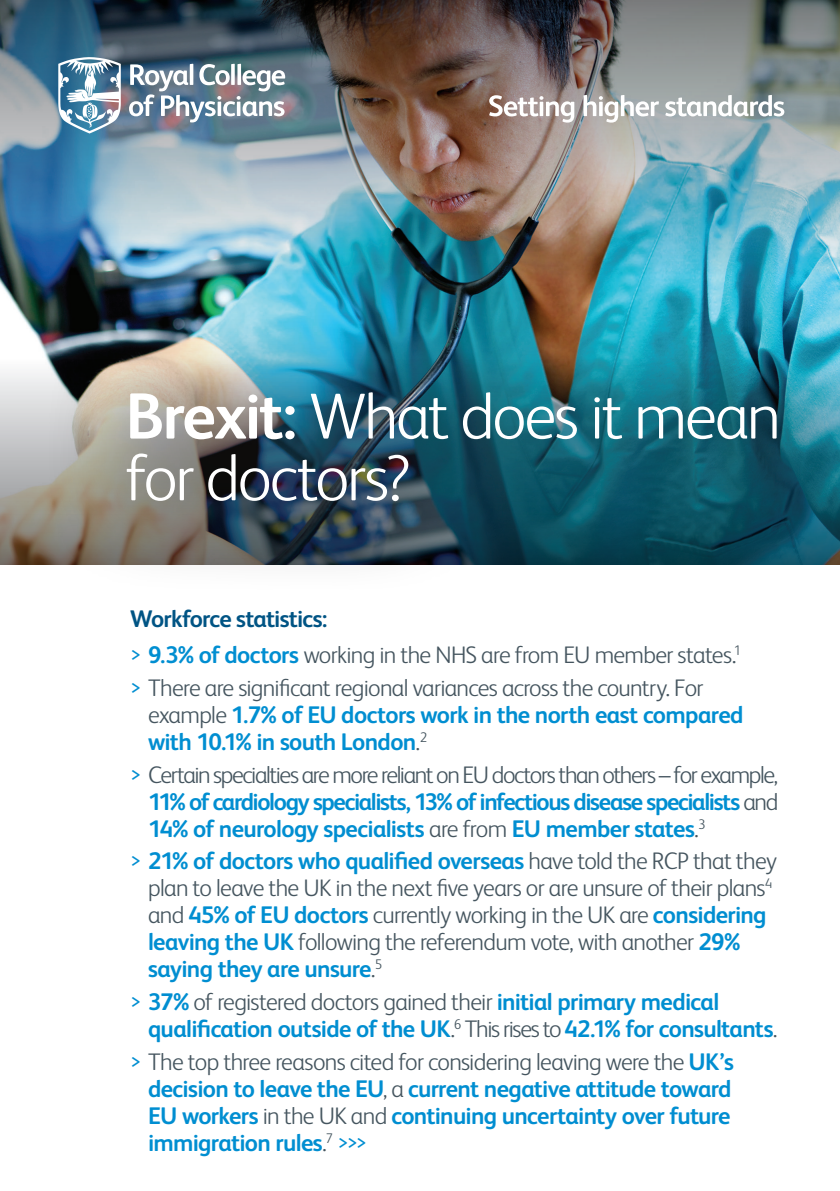
<style>
.page{position:relative;width:840px;height:1191px;background:#fff}
.page>*{position:absolute;margin:0;border:0;box-sizing:border-box;transform-origin:0 0}
.t1{font:300 65.2px/61.6px "FS Albert";letter-spacing:-.035em;color:#fff}
.t2{font:700 24px/27px "FS Albert";letter-spacing:-.03em;color:#008ed1}
.t3{font:300 24px/27px "FS Albert";letter-spacing:-.03em;color:#45555f}
.t4{font:700 24px "FS Albert";letter-spacing:-.035em;color:#005484}
.s1{font-weight:700}
.s2{color:#008ed1}
.s3{font-weight:700;color:#008ed1}
.s4{font-weight:300}
.s5{font-weight:300;color:#45555f}
</style>
<div class="page">
<img style="left:0;top:278px;width:840px;height:68px">
<img style="left:0;top:0;width:840px;height:278px">
<svg style="left:129px;top:64px;width:156px;height:58px"></svg>
<svg style="left:58px;top:57px;width:63px;height:76px"></svg>
<svg style="left:489px;top:95px;width:295px;height:28px"></svg>
<svg style="left:0;top:372px;width:41px;height:192px"></svg>
<div style="left:41px;top:306px;width:799px;height:291px;background:#231f20;opacity:.5"></div>
<p class="t1" style="left:125px;top:385px;width:657px"><span class="s1">Brexit:</span> What does it mean for doctors?</p>
<p class="t4" style="left:130px;top:604px;width:199px">Workforce statistics:</p>
<p class="t3" style="left:130px;top:641px;width:612px"><span class="s2">&gt;</span> <span class="s3">9.3% of doctors</span> working in the NHS are from EU member states.<sup>1</sup></p>
<p class="t3" style="left:148px;top:673px;width:597px;text-indent:-18px"><span class="s2">&gt;</span> There are significant regional variances across the country. For example <span class="s3">1.7% of EU doctors work in the north east compared with 10.1% in south London</span>.<sup>2</sup></p>
<p class="t2" style="left:148px;top:760px;width:631px;text-align:justify;text-indent:-18px"><span class="s4">&gt;</span> <span class="s5">Certain specialties are more reliant on EU doctors than others – for example, </span>11% of cardiology specialists, 13% of infectious disease specialists <span class="s5">and </span>14% of neurology specialists <span class="s5">are from</span> EU member states<span class="s5">.</span><sup>3</sup></p>
<p class="t3" style="left:148px;top:847px;width:630px;text-indent:-18px"><span class="s2">&gt;</span> <span class="s3">21% of doctors who qualified overseas</span> have told the RCP that they plan to leave the UK in the next five years or are unsure of their plans<sup>4 </sup>and <span class="s3">45% of EU doctors</span> currently working in the UK are <span class="s3">considering leaving the UK</span> following the referendum vote, with another <span class="s3">29% saying they are unsure</span>.<sup>5</sup></p>
<p class="t2" style="left:148px;top:987px;width:631px;text-indent:-18px"><span class="s4">&gt;</span> 37% <span class="s5">of registered doctors gained their</span> initial primary medical qualification outside of the UK<span class="s5">.</span><sup>6</sup> <span class="s5">This rises to</span> 42.1% for consultants<span class="s5">.</span></p>
<p class="t2" style="left:148px;top:1047px;width:587px;text-indent:-18px"><span class="s4">&gt;</span> <span class="s5">The top three reasons cited for considering leaving were the</span> UK’s decision to leave the EU<span class="s5">, a</span> current negative attitude toward EU workers <span class="s5">in the UK and</span> continuing uncertainty over future immigration rules<span class="s5">.</span><sup>7</sup> <span class="s4">&gt;&gt;&gt;</span></p>
</div>
